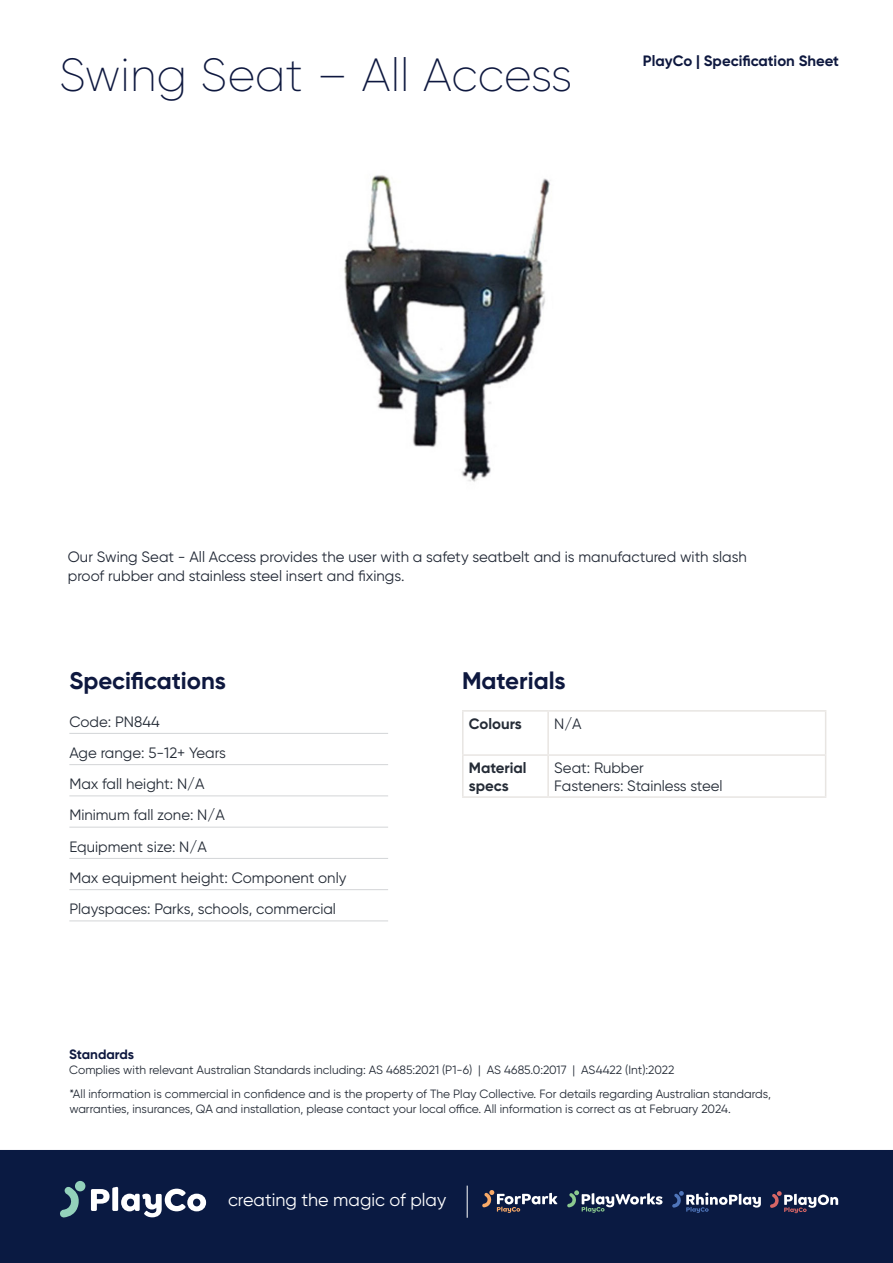
<style>
.page{position:relative;width:893px;height:1263px;background:#fff}
.page>*{position:absolute;margin:0;border:0;box-sizing:border-box;transform-origin:0 0}
.Page_heads_-_Product_pages{font:200 46.5px "Gilroy";color:#0e183f}
.t1{font:700 24px "Gilroy";color:#0e183f}
.t2{font:18px "Gilroy";color:#fff}
.t3{font:15px "Gilroy";color:#242b36}
.t4{font:15px/19.5px "Gilroy";color:#222936}
.t5{font:700 15px "Gilroy";color:#0e183f}
.t6{font:700 15px/18px "Gilroy";color:#242b36}
.t7{font:700 13.5px "Gilroy";color:#0e183f}
.t8{font:12px/14.4px "Gilroy";color:#242b36}
</style>
<div class="page">
<img style="left:344px;top:175px;width:206px;height:307px">
<div style="left:1px;top:1151px;width:891px;height:111px;background:#0a1a42"></div>
<div style="left:0;top:1150px;width:893px;height:113px;border:2px solid #0a1a42"></div>
<hr style="left:467px;top:1185px;width:1px;height:33px;background:#fff">
<svg style="left:770px;top:1191px;width:68px;height:22px"></svg>
<hr style="left:462px;top:710px;width:86px;height:2px;background:#e8e5e2">
<hr style="left:462px;top:712px;width:2px;height:42px;background:#e8e5e2">
<hr style="left:548px;top:710px;width:278px;height:2px;background:#e8e5e2">
<hr style="left:547px;top:712px;width:2px;height:42px;background:#e8e5e2">
<hr style="left:825px;top:712px;width:1px;height:42px;background:#e8e5e2">
<hr style="left:462px;top:754px;width:86px;height:2px;background:#e8e5e2">
<hr style="left:462px;top:756px;width:2px;height:40px;background:#e8e5e2">
<hr style="left:548px;top:754px;width:278px;height:2px;background:#e8e5e2">
<hr style="left:547px;top:756px;width:2px;height:40px;background:#e8e5e2">
<hr style="left:825px;top:756px;width:1px;height:40px;background:#e8e5e2">
<hr style="left:462px;top:796px;width:86px;height:2px;background:#e8e5e2">
<hr style="left:548px;top:796px;width:278px;height:2px;background:#e8e5e2">
<hr style="left:69px;top:733px;width:319px;height:1px;background:#d3d5d7">
<hr style="left:69px;top:764px;width:319px;height:1px;background:#d3d5d7">
<hr style="left:69px;top:795px;width:319px;height:1px;background:#d3d5d7">
<hr style="left:69px;top:827px;width:319px;height:1px;background:#d3d5d7">
<hr style="left:69px;top:858px;width:319px;height:1px;background:#d3d5d7">
<hr style="left:69px;top:889px;width:319px;height:1px;background:#d3d5d7">
<hr style="left:69px;top:920px;width:319px;height:1px;background:#d3d5d7">
<svg style="left:672px;top:1191px;width:89px;height:22px"></svg>
<svg style="left:567px;top:1190px;width:95px;height:23px"></svg>
<svg style="left:482px;top:1190px;width:76px;height:23px"></svg>
<svg style="left:91px;top:1187px;width:115px;height:30px"></svg>
<div style="left:75px;top:1181px;width:10px;height:10px;background:#93d2bb;border-radius:50%"></div>
<svg style="left:60px;top:1187px;width:20px;height:31px"></svg>
<p class="Page_heads_-_Product_pages" style="left:59px;top:47px;width:515px">Swing Seat – All Access</p>
<p class="t5" style="left:643px;top:51px;width:198px">PlayCo | Specification Sheet</p>
<p class="t4" style="left:68px;top:547px;width:680px">Our Swing Seat - All Access provides the user with a safety seatbelt and is manufactured with slash proof rubber and stainless steel insert and fixings.</p>
<p class="t1" style="left:69px;top:666px;width:158px">Specifications</p>
<p class="t3" style="left:69px;top:712px;width:92px">Code: PN844</p>
<p class="t3" style="left:69px;top:743px;width:158px">Age range: 5-12+ Years</p>
<p class="t3" style="left:69px;top:775px;width:137px">Max fall height: N/A</p>
<p class="t3" style="left:69px;top:806px;width:157px">Minimum fall zone: N/A</p>
<p class="t3" style="left:69px;top:837px;width:139px">Equipment size: N/A</p>
<p class="t3" style="left:69px;top:868px;width:279px">Max equipment height: Component only</p>
<p class="t3" style="left:69px;top:900px;width:268px">Playspaces: Parks, schools, commercial</p>
<p class="t1" style="left:462px;top:666px;width:105px">Materials</p>
<p class="t6" style="left:469px;top:714px;width:55px">Colours</p>
<p class="t3" style="left:554px;top:714px;width:29px">N/A</p>
<p class="t6" style="left:469px;top:759px;width:59px">Material specs</p>
<p class="t3" style="left:554px;top:759px;width:91px">Seat: Rubber</p>
<p class="t3" style="left:554px;top:777px;width:170px">Fasteners: Stainless steel</p>
<p class="t7" style="left:69px;top:1046px;width:66px">Standards</p>
<p class="t8" style="left:69px;top:1062px;width:607px">Complies with relevant Australian Standards including: AS 4685:2021 (P1-6) | AS 4685.0:2017 | AS4422 (Int):2022</p>
<p class="t8" style="left:69px;top:1086px;width:703px">*All information is commercial in confidence and is the property of The Play Collective. For details regarding Australian standards, warranties, insurances, QA and installation, please contact your local office. All information is correct as at February 2024.</p>
<p class="t2" style="left:228px;top:1189px;width:220px">creating the magic of play</p>
</div>
